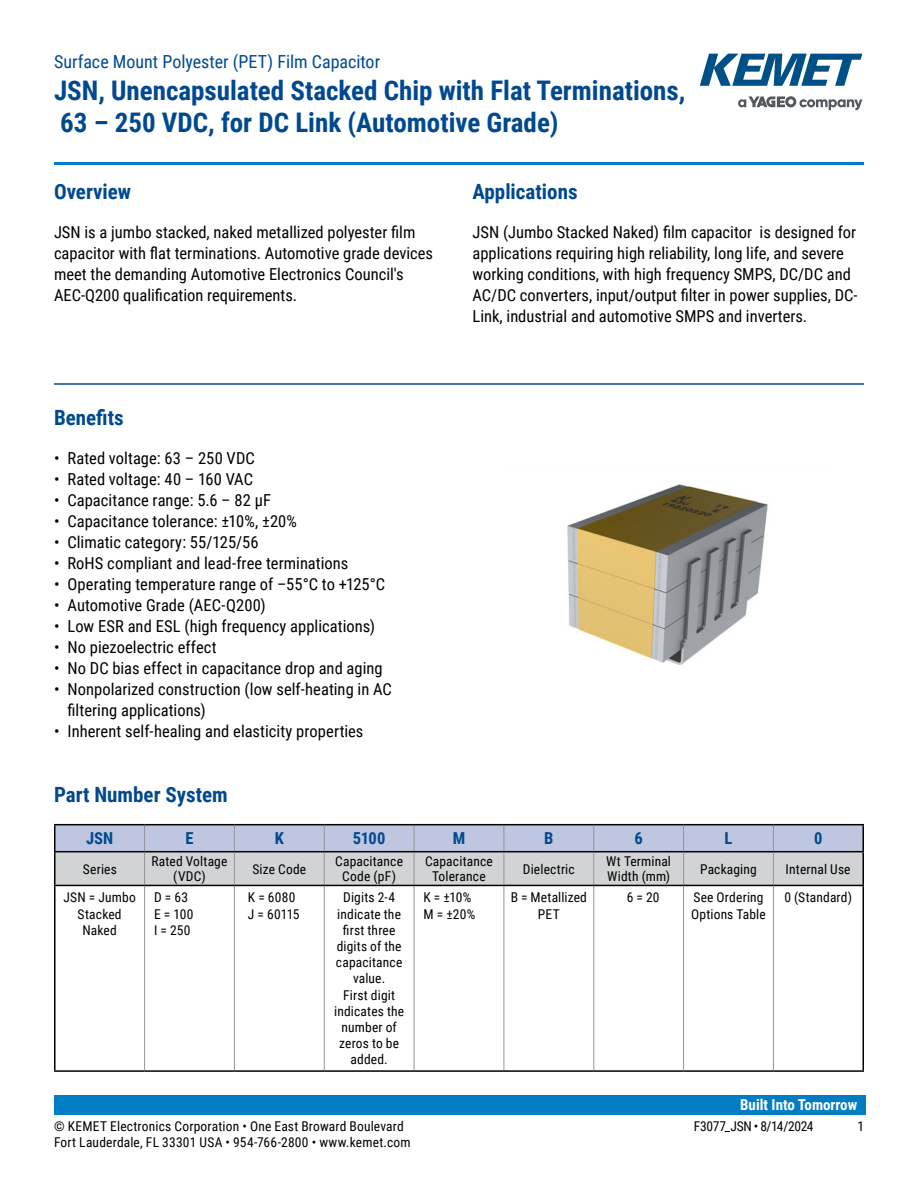
<style>
.page{position:relative;width:918px;height:1188px;background:#fff}
.page>*{position:absolute;margin:0;border:0;box-sizing:border-box;transform-origin:0 0}
.t1{font:700 27px/32.4px "Roboto Condensed";color:#004990}
.t2{font:700 21px "Roboto Condensed";color:#004990}
.t3{font:18px "Roboto Condensed";color:#004990}
.t4{font:16.5px/21px "Roboto Condensed";color:#000}
.t5{font:700 16.5px "Roboto Condensed";letter-spacing:.005em;color:#004990}
.t6{font:700 15px "Roboto Condensed";color:#fff}
.t7{font:13.5px/16.2px "Roboto Condensed";letter-spacing:.015em;color:#000;text-align:center}
.t8{font:13.5px "Roboto Condensed";letter-spacing:-.025em;color:#000}
</style>
<div class="page">
<svg style="left:738px;top:96px;width:124px;height:14px"></svg>
<svg style="left:700px;top:54px;width:162px;height:32px"></svg>
<hr style="left:54px;top:162px;width:810px;height:3px;background:#007dc3">
<div style="left:54px;top:1095px;width:811px;height:20px;background:#007dc3"></div>
<hr style="left:54px;top:383px;width:810px;height:2px;background:#004990">
<svg style="left:56px;top:825px;width:806px;height:60px;background:#c4c8d4"></svg>
<hr style="left:144px;top:852px;width:1px;height:33px;background:#939598">
<hr style="left:234px;top:852px;width:1px;height:33px;background:#939598">
<hr style="left:324px;top:852px;width:1px;height:33px;background:#939598">
<hr style="left:414px;top:852px;width:1px;height:33px;background:#939598">
<hr style="left:504px;top:852px;width:1px;height:33px;background:#939598">
<hr style="left:593px;top:852px;width:1px;height:33px;background:#939598">
<hr style="left:683px;top:852px;width:1px;height:33px;background:#939598">
<hr style="left:773px;top:852px;width:1px;height:33px;background:#939598">
<hr style="left:144px;top:886px;width:1px;height:184px;background:#939598">
<hr style="left:234px;top:886px;width:1px;height:184px;background:#939598">
<hr style="left:324px;top:886px;width:1px;height:184px;background:#939598">
<hr style="left:593px;top:886px;width:1px;height:184px;background:#939598">
<hr style="left:683px;top:886px;width:1px;height:184px;background:#939598">
<hr style="left:773px;top:886px;width:1px;height:184px;background:#939598">
<hr style="left:862px;top:825px;width:2px;height:26px;background:#000">
<hr style="left:54px;top:852px;width:2px;height:33px;background:#000">
<hr style="left:862px;top:852px;width:2px;height:33px;background:#000">
<hr style="left:54px;top:824px;width:91px;height:1px;background:#000">
<hr style="left:54px;top:825px;width:2px;height:26px;background:#000">
<hr style="left:145px;top:824px;width:89px;height:1px;background:#000">
<hr style="left:234px;top:824px;width:90px;height:1px;background:#000">
<hr style="left:324px;top:824px;width:90px;height:1px;background:#000">
<hr style="left:414px;top:824px;width:90px;height:1px;background:#000">
<hr style="left:504px;top:824px;width:90px;height:1px;background:#000">
<hr style="left:594px;top:824px;width:90px;height:1px;background:#000">
<hr style="left:684px;top:824px;width:89px;height:1px;background:#000">
<hr style="left:773px;top:824px;width:91px;height:1px;background:#000">
<hr style="left:54px;top:851px;width:91px;height:1px;background:#000">
<hr style="left:145px;top:851px;width:89px;height:1px;background:#000">
<hr style="left:234px;top:851px;width:90px;height:1px;background:#000">
<hr style="left:324px;top:851px;width:90px;height:1px;background:#000">
<hr style="left:414px;top:851px;width:90px;height:1px;background:#000">
<hr style="left:504px;top:851px;width:90px;height:1px;background:#000">
<hr style="left:594px;top:851px;width:90px;height:1px;background:#000">
<hr style="left:684px;top:851px;width:89px;height:1px;background:#000">
<hr style="left:773px;top:851px;width:91px;height:1px;background:#000">
<hr style="left:414px;top:886px;width:1px;height:184px;background:#939598">
<hr style="left:504px;top:886px;width:1px;height:184px;background:#939598">
<hr style="left:54px;top:885px;width:91px;height:1px;background:#000">
<hr style="left:54px;top:886px;width:2px;height:184px;background:#000">
<hr style="left:145px;top:885px;width:89px;height:1px;background:#000">
<hr style="left:234px;top:885px;width:90px;height:1px;background:#000">
<hr style="left:324px;top:885px;width:90px;height:1px;background:#000">
<hr style="left:414px;top:885px;width:90px;height:1px;background:#000">
<hr style="left:504px;top:885px;width:90px;height:1px;background:#000">
<hr style="left:594px;top:885px;width:90px;height:1px;background:#000">
<hr style="left:684px;top:885px;width:89px;height:1px;background:#000">
<hr style="left:773px;top:885px;width:91px;height:1px;background:#000">
<hr style="left:862px;top:886px;width:2px;height:184px;background:#000">
<hr style="left:54px;top:1070px;width:91px;height:2px;background:#000">
<hr style="left:145px;top:1070px;width:89px;height:2px;background:#000">
<hr style="left:234px;top:1070px;width:90px;height:2px;background:#000">
<hr style="left:324px;top:1070px;width:90px;height:2px;background:#000">
<hr style="left:414px;top:1070px;width:90px;height:2px;background:#000">
<hr style="left:504px;top:1070px;width:90px;height:2px;background:#000">
<hr style="left:594px;top:1070px;width:90px;height:2px;background:#000">
<hr style="left:684px;top:1070px;width:89px;height:2px;background:#000">
<hr style="left:773px;top:1070px;width:91px;height:2px;background:#000">
<img style="left:567px;top:484px;width:201px;height:181px">
<p class="t3" style="left:54px;top:48px;width:328px">Surface Mount Polyester (PET) Film Capacitor</p>
<h1 class="t1" style="left:54px;top:73px;width:633px">JSN, Unencapsulated Stacked Chip with Flat Terminations,<br>63 – 250 VDC, for DC Link (Automotive Grade)</h1>
<p class="t2" style="left:54px;top:177px;width:79px">Overview</p>
<p class="t4" style="left:54px;top:221px;width:381px">JSN is a jumbo stacked, naked metallized polyester film capacitor with flat terminations. Automotive grade devices meet the demanding Automotive Electronics Council's AEC-Q200 qualification requirements.</p>
<p class="t2" style="left:54px;top:403px;width:71px">Benefits</p>
<p class="t4" style="left:54px;top:447px;width:202px">• Rated voltage: 63 – 250 VDC</p>
<p class="t4" style="left:54px;top:468px;width:201px">• Rated voltage: 40 – 160 VAC</p>
<p class="t4" style="left:54px;top:489px;width:219px">• Capacitance range: 5.6 – 82 µF</p>
<p class="t4" style="left:54px;top:510px;width:245px">• Capacitance tolerance: ±10%, ±20%</p>
<p class="t4" style="left:54px;top:531px;width:206px">• Climatic category: 55/125/56</p>
<p class="t4" style="left:54px;top:552px;width:296px">• RoHS compliant and lead-free terminations</p>
<p class="t4" style="left:54px;top:573px;width:333px">• Operating temperature range of –55°C to +125°C</p>
<p class="t4" style="left:54px;top:594px;width:213px">• Automotive Grade (AEC-Q200)</p>
<p class="t4" style="left:54px;top:615px;width:322px">• Low ESR and ESL (high frequency applications)</p>
<p class="t4" style="left:54px;top:636px;width:164px">• No piezoelectric effect</p>
<p class="t4" style="left:54px;top:657px;width:330px">• No DC bias effect in capacitance drop and aging</p>
<p class="t4" style="left:67px;top:678px;width:326px;text-indent:-13px">• Nonpolarized construction (low self-heating in AC filtering applications)</p>
<p class="t4" style="left:54px;top:720px;width:311px">• Inherent self-healing and elasticity properties</p>
<p class="t2" style="left:472px;top:177px;width:107px">Applications</p>
<p class="t4" style="left:472px;top:221px;width:387px">JSN (Jumbo Stacked Naked) film capacitor is designed for applications requiring high reliability, long life, and severe working conditions, with high frequency SMPS, DC/DC and AC/DC converters, input/output filter in power supplies, DC-Link, industrial and automotive SMPS and inverters.</p>
<p class="t2" style="left:54px;top:780px;width:175px">Part Number System</p>
<p class="t5" style="left:86px;top:827px;width:29px">JSN</p>
<p class="t5" style="left:185px;top:827px;width:10px">E</p>
<p class="t5" style="left:275px;top:827px;width:11px">K</p>
<p class="t5" style="left:353px;top:827px;width:34px">5100</p>
<p class="t5" style="left:453px;top:827px;width:14px">M</p>
<p class="t5" style="left:544px;top:827px;width:11px">B</p>
<p class="t5" style="left:634px;top:827px;width:10px">6</p>
<p class="t5" style="left:725px;top:827px;width:9px">L</p>
<p class="t5" style="left:814px;top:827px;width:10px">0</p>
<p class="t7" style="left:83px;top:860px;width:35px">Series</p>
<p class="t7" style="left:152px;top:853px;width:77px;line-height:15px">Rated Voltage (VDC)</p>
<p class="t7" style="left:252px;top:860px;width:55px">Size Code</p>
<p class="t7" style="left:335px;top:853px;width:69px;line-height:15px">Capacitance<br>Code (pF)</p>
<p class="t7" style="left:425px;top:853px;width:69px;line-height:15px">Capacitance<br>Tolerance</p>
<p class="t7" style="left:523px;top:860px;width:53px">Dielectric</p>
<p class="t7" style="left:606px;top:853px;width:66px;line-height:15px;text-align:left">Wt Terminal<br>Width (mm)</p>
<p class="t7" style="left:700px;top:860px;width:58px">Packaging</p>
<p class="t7" style="left:786px;top:860px;width:66px">Internal Use</p>
<p class="t7" style="left:63px;top:889px;width:74px">JSN = Jumbo<br>Stacked<br>Naked</p>
<p class="t7" style="left:154px;top:889px;width:41px;text-align:left">D = 63<br>E = 100<br>I = 250</p>
<p class="t7" style="left:248px;top:889px;width:53px;text-align:left">K = 6080<br>J = 60115</p>
<p class="t7" style="left:334px;top:889px;width:71px">Digits 2-4 indicate the first three digits of the capacitance value.<br>First digit indicates the number of zeros to be added.</p>
<p class="t7" style="left:424px;top:889px;width:53px;text-align:left">K = ±10%<br>M = ±20%</p>
<p class="t7" style="left:511px;top:889px;width:78px">B = Metallized<br>PET</p>
<p class="t7" style="left:627px;top:889px;width:34px">6 = 20</p>
<p class="t7" style="left:691px;top:889px;width:76px;text-align:left">See Ordering<br>Options Table</p>
<p class="t7" style="left:784px;top:889px;width:69px">0 (Standard)</p>
<p class="t6" style="left:740px;top:1094px;width:119px">Built Into Tomorrow</p>
<p class="t7" style="left:54px;top:1117px;width:351px">© KEMET Electronics Corporation • One East Broward Boulevard</p>
<p class="t8" style="left:694px;top:1116px;width:121px">F3077_JSN • 8/14/2024</p>
<p class="t7" style="left:857px;top:1117px;width:8px">1</p>
<p class="t7" style="left:54px;top:1133px;width:358px">Fort Lauderdale, FL 33301 USA • 954-766-2800 • www.kemet.com</p>
</div>
